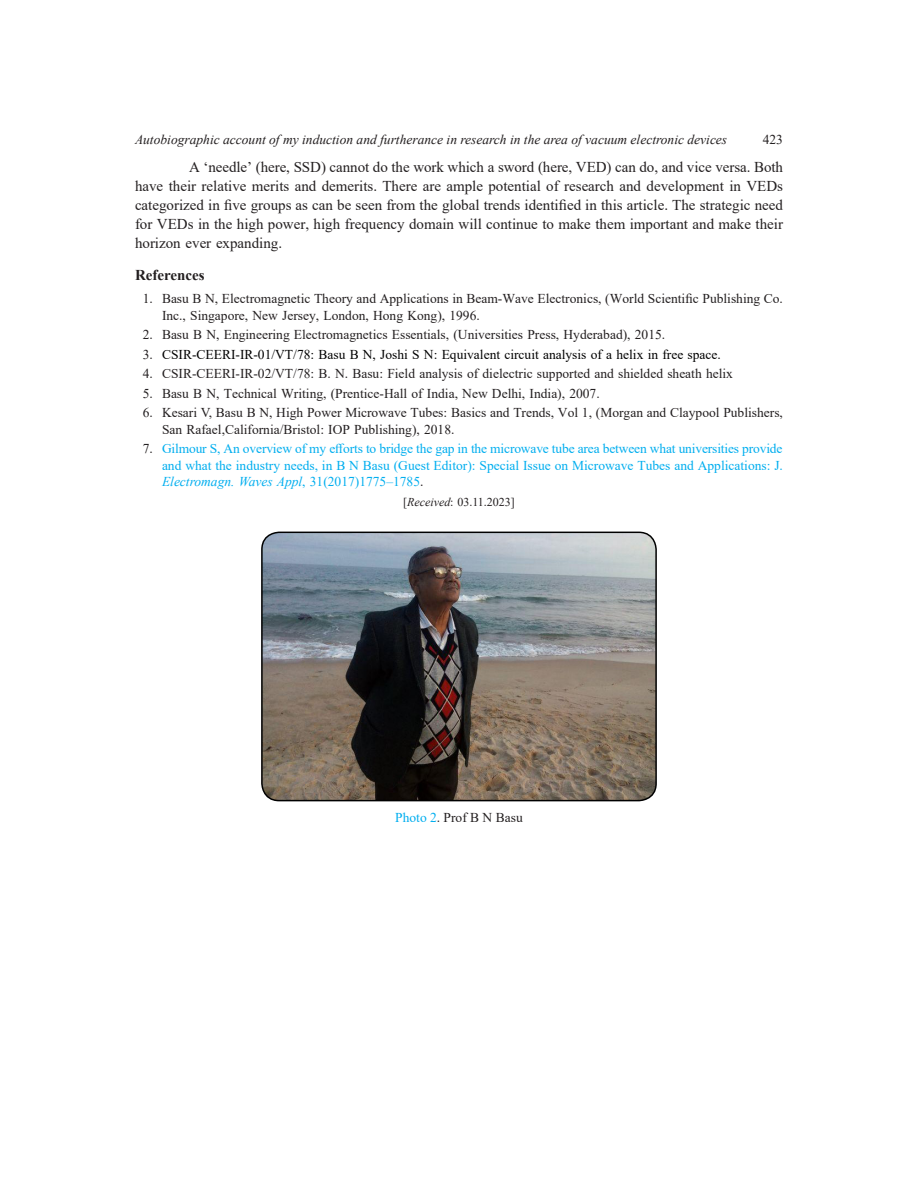
<style>
.page{position:relative;width:918px;height:1188px;background:#fff}
.page>*{position:absolute;margin:0;border:0;box-sizing:border-box;transform-origin:0 0}
.B_label{font:15px/18.9px "Times New Roman";color:#231f20;text-align:justify}
.B_label-2{font:700 15px "Times New Roman";color:#231f20}
.Ref_text{font:13.5px/16.5px "Times New Roman";color:#231f20}
.Ref_text-2{font:13.5px/16.5px "Times New Roman";color:#00aeef;text-align:justify}
.t1{font:italic 13.5px "Times New Roman";color:#231f20}
.Ref_text-3{font:13.5px "Times New Roman";color:#000}
.Ref_text-4{font:12px "Times New Roman";color:#231f20}
.s1{color:#231f20}
.s2{font-style:italic}
.s3{color:#00aeef}
</style>
<div class="page">
<img style="left:262px;top:532px;width:394px;height:269px">
<div style="left:261px;top:532px;width:396px;height:269px;border:2px solid #000;border-radius:17px"></div>
<p class="t1" style="left:135px;top:131px;width:594px">Autobiographic account of my induction and furtherance in research in the area of vacuum electronic devices</p>
<p class="Ref_text" style="left:763px;top:131px;width:22px">423</p>
<p class="B_label" style="left:135px;top:157px;width:650px;text-indent:54px">A ‘needle’ (here, SSD) cannot do the work which a sword (here, VED) can do, and vice versa. Both have their relative merits and demerits. There are ample potential of research and development in VEDs categorized in five groups as can be seen from the global trends identified in this article. The strategic need for VEDs in the high power, high frequency domain will continue to make them important and make their horizon ever expanding.</p>
<p class="B_label-2" style="left:135px;top:264px;width:71px">References</p>
<p class="Ref_text" style="left:162px;top:290px;width:623px;text-indent:-19px">1. Basu B N, Electromagnetic Theory and Applications in Beam-Wave Electronics, (World Scientific Publishing Co.<br>Inc., Singapore, New Jersey, London, Hong Kong), 1996.</p>
<p class="Ref_text" style="left:143px;top:326px;width:524px">2. Basu B N, Engineering Electromagnetics Essentials, (Universities Press, Hyderabad), 2015.</p>
<p class="Ref_text-3" style="left:143px;top:345px;width:580px"><span class="s1">3.</span> CSIR-CEERI-IR-01/VT/78: Basu B N, Joshi S N: Equivalent circuit analysis of a helix in free space.</p>
<p class="Ref_text" style="left:143px;top:365px;width:592px">4. CSIR-CEERI-IR-02/VT/78: B. N. Basu: Field analysis of dielectric supported and shielded sheath helix</p>
<p class="Ref_text" style="left:143px;top:384px;width:458px">5. Basu B N, Technical Writing, (Prentice-Hall of India, New Delhi, India), 2007.</p>
<p class="Ref_text" style="left:162px;top:404px;width:623px;text-indent:-19px">6. Kesari V, Basu B N, High Power Microwave Tubes: Basics and Trends, Vol 1, (Morgan and Claypool Publishers,<br>San Rafael,California/Bristol: IOP Publishing), 2018.</p>
<p class="Ref_text-2" style="left:162px;top:440px;width:623px;text-indent:-19px"><span class="s1">7.</span> Gilmour S, An overview of my efforts to bridge the gap in the microwave tube area between what universities provide and what the industry needs, in B N Basu (Guest Editor): Special Issue on Microwave Tubes and Applications: J.<br><span class="s2">Electromagn. Waves Appl</span>, 31(2017)1775–1785<span class="s1">.</span></p>
<p class="Ref_text-4" style="left:403px;top:493px;width:113px">[<span class="s2">Received</span>: 03.11.2023]</p>
<p class="Ref_text" style="left:395px;top:809px;width:129px"><span class="s3">Photo 2</span>. Prof B N Basu</p>
</div>
